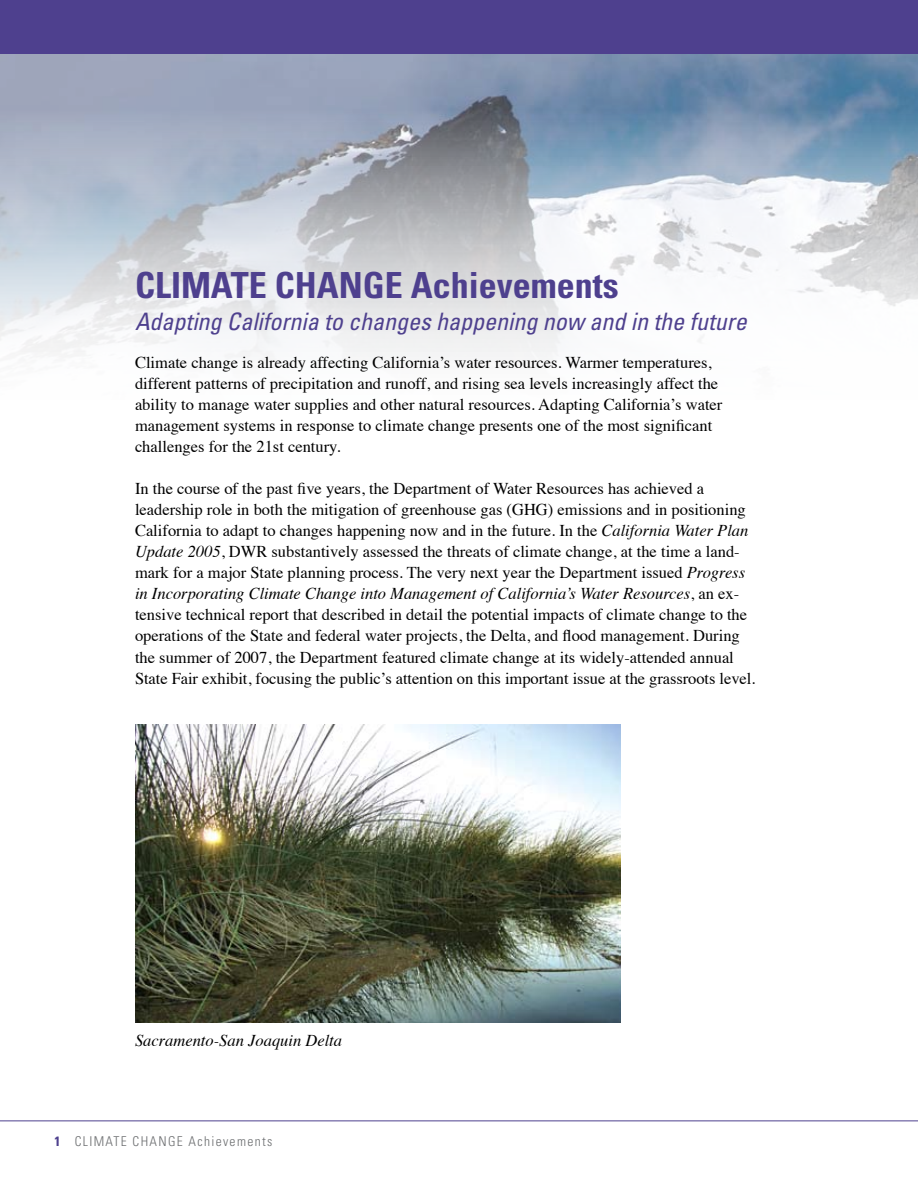
<style>
.page{position:relative;width:918px;height:1188px;background:#fff}
.page>*{position:absolute;margin:0;border:0;box-sizing:border-box;transform-origin:0 0}
.t1{font:700 condensed 36px "Univers";color:#4e408e}
.t2{font:italic condensed 24px "Univers";color:#4e408e}
.t3{font:16.5px/21px "Times";color:#000}
.t4{font:italic 16.5px "Times";color:#000}
.t5{font:300 condensed 13.5px "Univers";letter-spacing:.1em;color:#6d6f71}
.s1{font-style:italic}
.s2{font-weight:700;color:#4e408e}
</style>
<div class="page">
<img style="left:0;top:53px;width:918px;height:304px">
<div style="left:0;top:0;width:918px;height:53px;background:#4e408e"></div>
<hr style="left:0;top:1120px;width:918px;height:1px;background:#4e408e">
<img style="left:135px;top:724px;width:486px;height:298px">
<h1 class="t1" style="left:135px;top:263px;width:485px">CLIMATE CHANGE Achievements</h1>
<h2 class="t2" style="left:135px;top:306px;width:613px">Adapting California to changes happening now and in the future</h2>
<p class="t3" style="left:135px;top:351px;width:589px">Climate change is already affecting California’s water resources. Warmer temperatures, different patterns of precipitation and runoff, and rising sea levels increasingly affect the ability to manage water supplies and other natural resources. Adapting California’s water management systems in response to climate change presents one of the most significant challenges for the 21st century.</p>
<p class="t3" style="left:135px;top:477px;width:622px">In the course of the past five years, the Department of Water Resources has achieved a leadership role in both the mitigation of greenhouse gas (GHG) emissions and in positioning California to adapt to changes happening now and in the future. In the <span class="s1">California Water Plan Update 2005</span>, DWR substantively assessed the threats of climate change, at the time a land&shy;mark for a major State planning process. The very next year the Department issued <span class="s1">Progress in Incorporating Climate Change into Management of California’s Water Resources</span>, an ex&shy;tensive technical report that described in detail the potential impacts of climate change to the operations of the State and federal water projects, the Delta, and flood management. During the summer of 2007, the Department featured climate change at its widely-attended annual State Fair exhibit, focusing the public’s attention on this important issue at the grassroots level.</p>
<p class="t4" style="left:135px;top:1026px;width:209px">Sacramento-San Joaquin Delta</p>
<p class="t5" style="left:54px;top:1133px;width:220px"><span class="s2">1</span> CLIMATE CHANGE Achievements</p>
</div>
